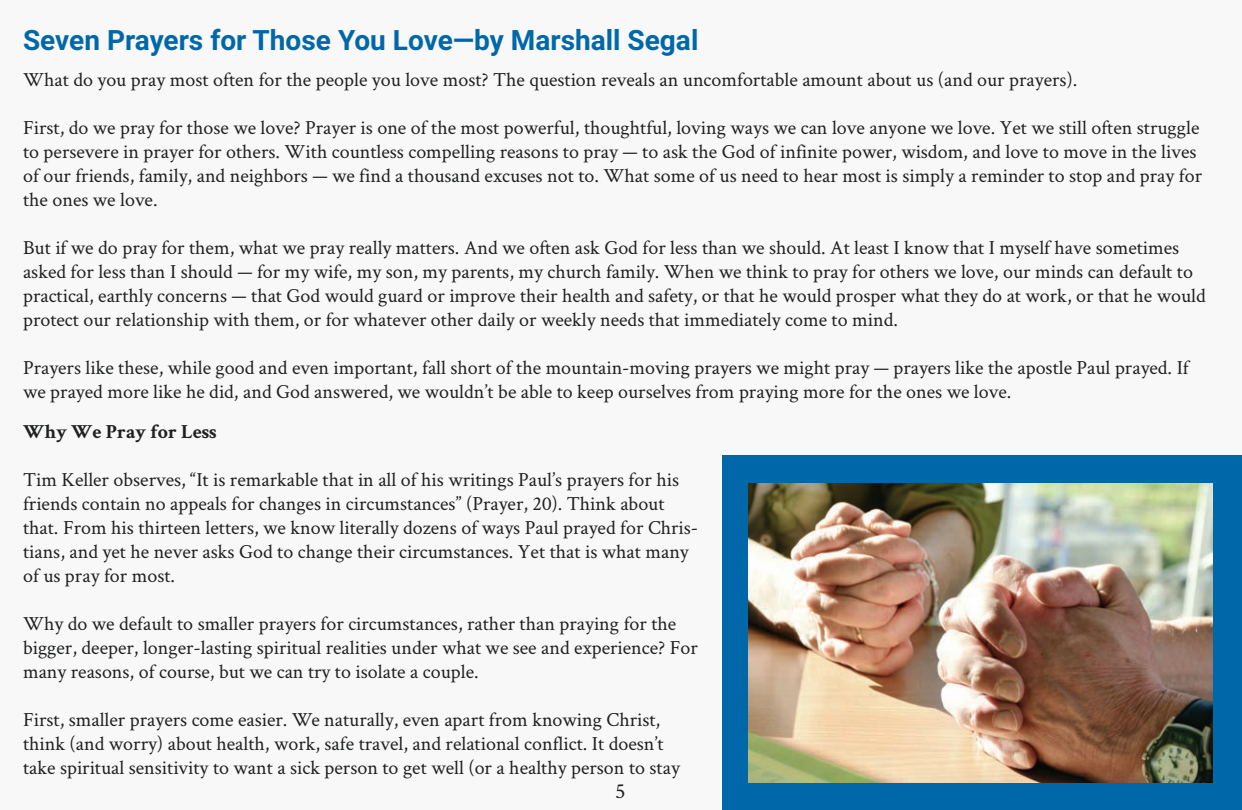
<style>
.page{position:relative;width:1242px;height:810px;background:#fff}
.page>*{position:absolute;margin:0;border:0;box-sizing:border-box;transform-origin:0 0}
.t1{font:700 28px "Roboto";color:#0068a8}
.t2{font:22px "Crimson Text";color:#1f2020}
.t3{font:20px/24px "Crimson Text";color:#1f2020}
.t4{font:700 20px "Crimson Text";color:#1f2020}
</style>
<div class="page">
<div style="left:0;top:0;width:1241px;height:809px;background:#f7f8f7"></div>
<div style="left:722px;top:455px;width:519px;height:354px;background:#0068a8"></div>
<img style="left:748px;top:483px;width:464px;height:298px">
<h1 class="t1" style="left:23px;top:20px;width:676px">Seven Prayers for Those You Love—by Marshall Segal</h1>
<p class="t3" style="left:23px;top:66px;width:1055px">What do you pray most often for the people you love most? The question reveals an uncomfortable amount about us (and our prayers).</p>
<p class="t3" style="left:23px;top:114px;width:1180px">First, do we pray for those we love? Prayer is one of the most powerful, thoughtful, loving ways we can love anyone we love. Yet we still often struggle to persevere in prayer for others. With countless compelling reasons to pray — to ask the God of infinite power, wisdom, and love to move in the lives of our friends, family, and neighbors — we find a thousand excuses not to. What some of us need to hear most is simply a reminder to stop and pray for the ones we love.</p>
<p class="t3" style="left:23px;top:234px;width:1183px">But if we do pray for them, what we pray really matters. And we often ask God for less than we should. At least I know that I myself have sometimes asked for less than I should — for my wife, my son, my parents, my church family. When we think to pray for others we love, our minds can default to practical, earthly concerns — that God would guard or improve their health and safety, or that he would prosper what they do at work, or that he would protect our relationship with them, or for whatever other daily or weekly needs that immediately come to mind.</p>
<p class="t3" style="left:23px;top:354px;width:1167px">Prayers like these, while good and even important, fall short of the mountain-moving prayers we might pray — prayers like the apostle Paul prayed. If we prayed more like he did, and God answered, we wouldn’t be able to keep ourselves from praying more for the ones we love.</p>
<p class="t4" style="left:23px;top:419px;width:195px">Why We Pray for Less</p>
<p class="t3" style="left:23px;top:466px;width:676px">Tim Keller observes, “It is remarkable that in all of his writings Paul’s prayers for his friends contain no appeals for changes in circumstances” (Prayer, 20). Think about that. From his thirteen letters, we know literally dozens of ways Paul prayed for Chris&shy;tians, and yet he never asks God to change their circumstances. Yet that is what many of us pray for most.</p>
<p class="t3" style="left:23px;top:610px;width:676px">Why do we default to smaller prayers for circumstances, rather than praying for the bigger, deeper, longer-lasting spiritual realities under what we see and experience? For many reasons, of course, but we can try to isolate a couple.</p>
<p class="t3" style="left:23px;top:706px;width:658px">First, smaller prayers come easier. We naturally, even apart from knowing Christ, think (and worry) about health, work, safe travel, and relational conflict. It doesn’t take spiritual sensitivity to want a sick person to get well (or a healthy person to stay</p>
<p class="t2" style="left:615px;top:775px;width:12px">5</p>
</div>
